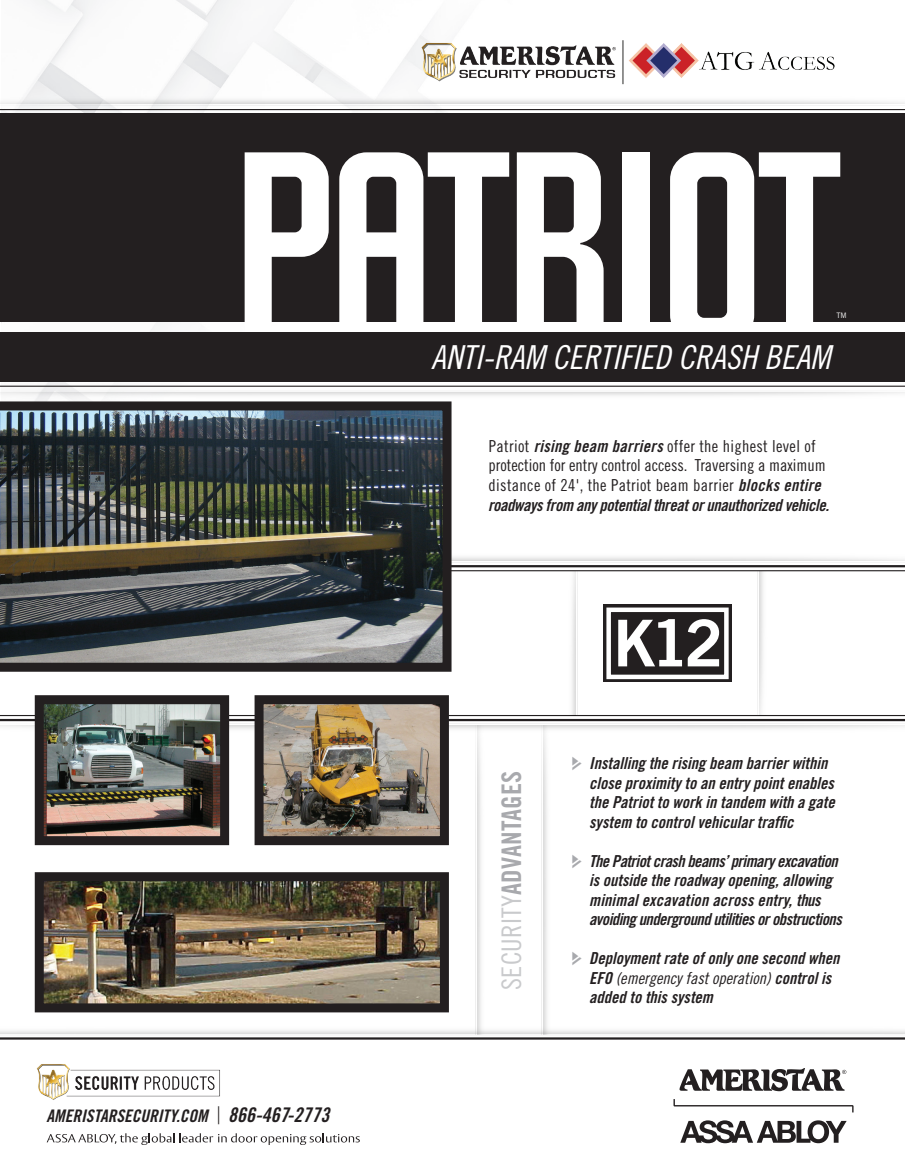
<style>
.page{position:relative;width:905px;height:1175px;background:#fff}
.page>*{position:absolute;margin:0;border:0;box-sizing:border-box;transform-origin:0 0}
.t1{font:271.2px "Solano Gothic MVB Std Bd Retro Cap";letter-spacing:-.05em;color:#fff}
.t2{font:33px "Trade Gothic LT Std Cn 18 Obl";color:#fff}
.t3{font:27px "Trade Gothic LT Std Bd Cn 20";letter-spacing:.01em;color:#a8a9ad}
.t4{font:17.25px "Trade Gothic LT Std Bd Cn 20 Obl";color:#231f20}
.t5{font:16.5px/19.5px "Trade Gothic LT Std Bd Cn 20 Obl";color:#231f20}
.t6{font:16.5px/19.8px "Trade Gothic LT Std Cn 18";letter-spacing:.02em;color:#231f20}
.t7{font:16.5px/19.5px "Trade Gothic LT Std Bd Cn 20 Obl";letter-spacing:-.03em;color:#231f20}
.t8{font:7.5px "Trade Gothic LT Std";color:#fff}
.s1{font-family:"Trade Gothic LT Std Bd Cn 20 Obl"}
.s2{font-family:"Trade Gothic LT Std";font-weight:300;font-size:24.3px}
.s3{font-size:20.25px}
.s4{font-family:"Trade Gothic LT Std Cn 18";color:#c9cacc}
.s5{font-family:"Pointers";font-size:15px;color:#a8a9ad}
.s6{font-family:"Trade Gothic LT Std Cn 18 Obl"}
</style>
<div class="page">
<img style="left:38px;top:1083px;width:182px;height:17px">
<svg style="left:673px;top:1099px;width:180px;height:13px"></svg>
<svg style="left:680px;top:1120px;width:166px;height:23px"></svg>
<svg style="left:679px;top:1083px;width:166px;height:8px"></svg>
<svg style="left:47px;top:1133px;width:313px;height:12px"></svg>
<img style="left:1px;top:0;width:451px;height:833px">
<div style="left:0;top:113px;width:904px;height:209px;background:#231f20"></div>
<img style="left:0;top:71px;width:904px;height:42px">
<img style="left:451px;top:527px;width:453px;height:48px">
<img style="left:0;top:382px;width:904px;height:43px">
<img style="left:0;top:711px;width:904px;height:48px">
<img style="left:530px;top:725px;width:42px;height:285px">
<img style="left:464px;top:725px;width:43px;height:285px">
<hr style="left:0;top:385px;width:904px;height:2px;background:#231f20">
<hr style="left:0;top:109px;width:904px;height:1px;background:#231f20">
<div style="left:0;top:332px;width:904px;height:50px;background:#231f20"></div>
<div style="left:603px;top:604px;width:128px;height:78px;background:#231f20"></div>
<svg style="left:606px;top:607px;width:123px;height:73px"></svg>
<img style="left:0;top:1010px;width:904px;height:73px">
<img style="left:0;top:401px;width:451px;height:270px">
<img style="left:45px;top:882px;width:394px;height:120px">
<div style="left:35px;top:872px;width:414px;height:140px;border:9px solid #231f20"></div>
<img style="left:264px;top:705px;width:175px;height:130px">
<div style="left:254px;top:695px;width:195px;height:150px;border:9px solid #231f20"></div>
<img style="left:45px;top:705px;width:174px;height:130px">
<div style="left:35px;top:695px;width:194px;height:150px;border:9px solid #231f20"></div>
<img style="left:746px;top:571px;width:42px;height:144px">
<img style="left:546px;top:571px;width:42px;height:144px">
<img style="left:422px;top:35px;width:414px;height:50px">
<p class="t1" style="left:226px;top:99px;width:618px">PATriot</p>
<p class="t8" style="left:836px;top:310px;width:12px">TM</p>
<p class="t2" style="left:431px;top:338px;width:400px">ANTI-RAM CERTIFIED CRASH BEAM</p>
<p class="t6" style="left:488px;top:435px;width:342px">Patriot <span class="s1">rising beam barriers</span> offer the highest level of protection for entry control access. Traversing a maximum distance of 24', the Patriot beam barrier <span class="s1">blocks entire roadways from any potential threat or unauthorized vehicle.</span></p>
<p class="t4" style="left:47px;top:1105px;width:284px">AMERISTARSECURITY.COM <span class="s2">|</span> <span class="s3">866-467-2773</span></p>
<p class="t3" style="left:495px;top:990px;width:220px;rotate:-90deg"><span class="s4">SECURITY</span>ADVANTAGES</p>
<p class="t5" style="left:589px;top:753px;width:247px;text-indent:-17px"><span class="s5">j</span> Installing the rising beam barrier within close proximity to an entry point enables the Patriot to work in tandem with a gate system to control vehicular traffic</p>
<p class="t7" style="left:589px;top:851px;width:254px;text-indent:-17px"><span class="s5">j</span> The Patriot crash beams’ primary excavation is outside the roadway opening, allowing minimal excavation across entry, thus avoiding underground utilities or obstructions</p>
<p class="t5" style="left:589px;top:948px;width:252px;text-indent:-17px"><span class="s5">j</span> Deployment rate of only one second when<br>EFO <span class="s6">(emergency fast operation)</span> control is added to this system</p>
</div>
